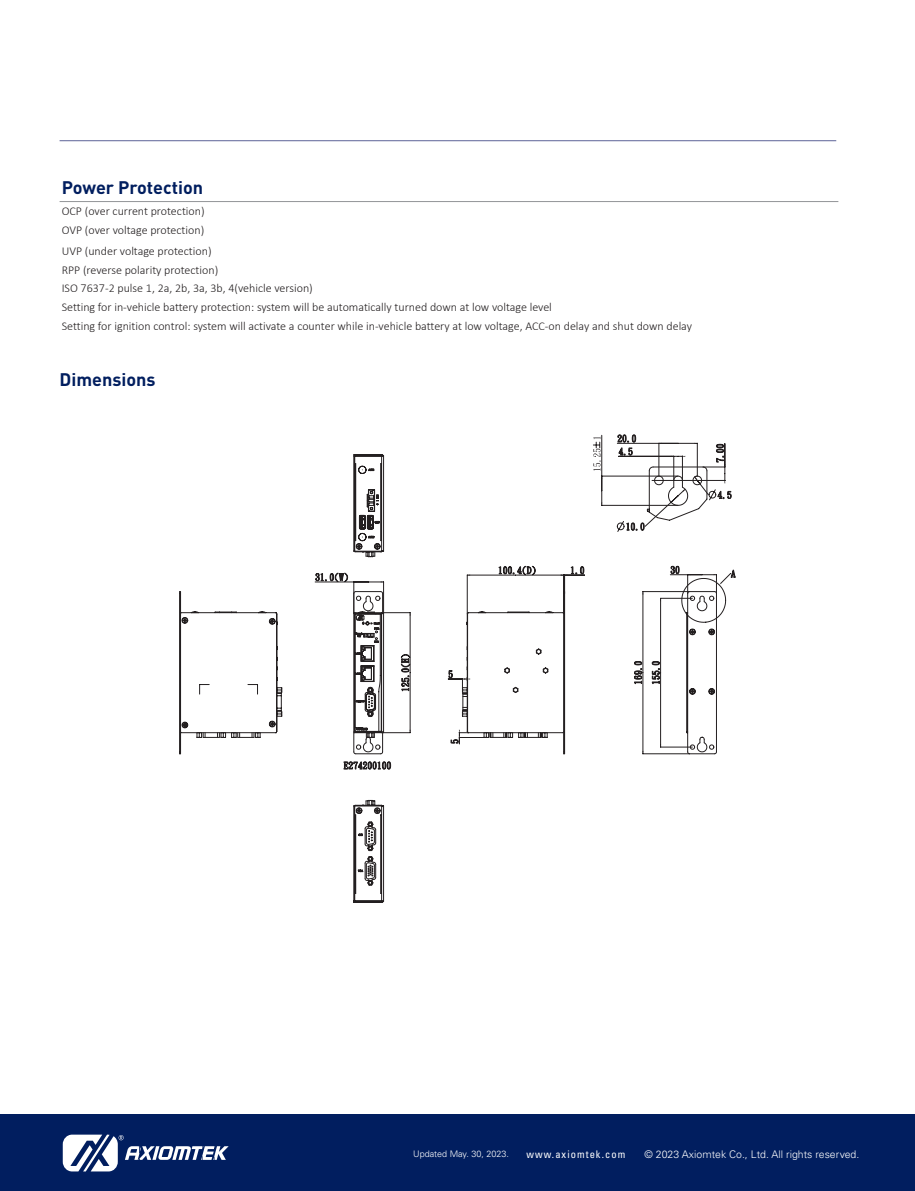
<style>
.page{position:relative;width:915px;height:1191px;background:#fff}
.page>*{position:absolute;margin:0;border:0;box-sizing:border-box;transform-origin:0 0}
.t1{font:700 18px "DIN Pro";color:#011e5f}
.t2{font:300 12px "Calibri";color:#231f20}
.t3{font:300 10.5px "Univers LT Std";color:#fff}
.t4{font:condensed 10.5px "Univers LT Std";letter-spacing:.1em;color:#fff}
.t5{font:300 9px "Univers LT Std";color:#fff}
</style>
<div class="page">
<div style="left:0;top:1114px;width:914px;height:77px;background:#011e5f"></div>
<svg style="left:63px;top:1134px;width:165px;height:37px"></svg>
<hr style="left:60px;top:140px;width:776px;height:1px;background:#8085ae">
<hr style="left:601px;top:435px;width:1px;height:56px;background:#231f20">
<svg style="left:593px;top:437px;width:9px;height:29px"></svg>
<svg style="left:616px;top:435px;width:119px;height:319px"></svg>
<svg style="left:593px;top:466px;width:114px;height:272px"></svg>
<svg style="left:179px;top:454px;width:387px;height:448px"></svg>
<svg style="left:360px;top:515px;width:342px;height:223px"></svg>
<hr style="left:60px;top:201px;width:778px;height:1px;background:#939598">
<p class="t1" style="left:62px;top:176px;width:143px">Power Protection</p>
<p class="t2" style="left:62px;top:203px;width:144px">OCP (over current protection)</p>
<p class="t2" style="left:62px;top:222px;width:144px">OVP (over voltage protection)</p>
<p class="t2" style="left:62px;top:243px;width:151px">UVP (under voltage protection)</p>
<p class="t2" style="left:62px;top:262px;width:158px">RPP (reverse polarity protection)</p>
<p class="t2" style="left:62px;top:281px;width:252px">ISO 7637-2 pulse 1, 2a, 2b, 3a, 3b, 4(vehicle version)</p>
<p class="t2" style="left:62px;top:300px;width:491px">Setting for in-vehicle battery protection: system will be automatically turned down at low voltage level</p>
<p class="t2" style="left:62px;top:319px;width:631px">Setting for ignition control: system will activate a counter while in-vehicle battery at low voltage, ACC-on delay and shut down delay</p>
<p class="t1" style="left:60px;top:367px;width:97px">Dimensions</p>
<p class="t5" style="left:413px;top:1148px;width:97px">Updated May. 30, 2023.</p>
<p class="t4" style="left:526px;top:1148px;width:100px">www.axiomtek.com</p>
<p class="t3" style="left:644px;top:1148px;width:216px">© 2023 Axiomtek Co., Ltd. All rights reserved.</p>
</div>
